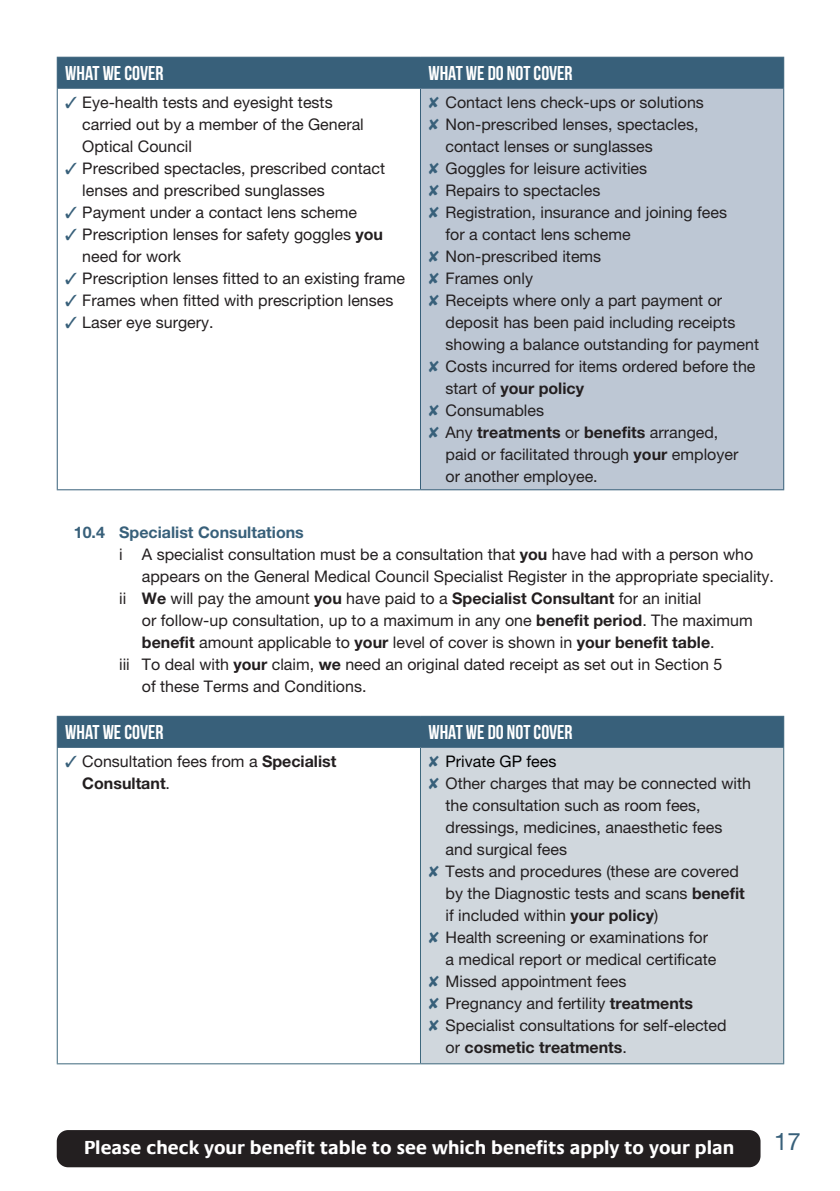
<style>
.page{position:relative;width:840px;height:1191px;background:#fff}
.page>*{position:absolute;margin:0;border:0;box-sizing:border-box;transform-origin:0 0}
.t1{font:24px "Helvetica Neue LT Std";color:#38607a}
.t2{font:700 20px "Bebas Neue";color:#fff}
.t3{font:700 19px "Praxis Com";color:#fff}
.t4{font:16px/22px "Helvetica Neue LT Std";color:#231f20}
.t5{font:700 16px "Helvetica Neue LT Std";color:#38607a}
.t6{font:16px "Helvetica Neue LT Std";color:#000}
.s1{color:#38607a}
.s2{font-weight:700}
</style>
<div class="page">
<div style="left:57px;top:1130px;width:703px;height:37px;background:#231f20;border-radius:11px"></div>
<div style="left:58px;top:58px;width:724px;height:30px;background:#38607a"></div>
<div style="left:420px;top:88px;width:363px;height:402px;background:#bdc7d4"></div>
<hr style="left:57px;top:58px;width:1px;height:30px;background:#38607a">
<hr style="left:57px;top:57px;width:363px;height:1px;background:#38607a">
<hr style="left:420px;top:58px;width:1px;height:30px;background:#38607a">
<hr style="left:420px;top:57px;width:363px;height:1px;background:#38607a">
<hr style="left:782px;top:58px;width:1px;height:30px;background:#38607a">
<hr style="left:57px;top:89px;width:1px;height:400px;background:#38607a">
<hr style="left:57px;top:88px;width:363px;height:1px;background:#38607a">
<hr style="left:57px;top:489px;width:363px;height:1px;background:#38607a">
<hr style="left:420px;top:89px;width:1px;height:400px;background:#38607a">
<hr style="left:420px;top:88px;width:363px;height:1px;background:#38607a">
<hr style="left:782px;top:89px;width:1px;height:400px;background:#38607a">
<hr style="left:420px;top:489px;width:363px;height:1px;background:#38607a">
<div style="left:58px;top:717px;width:724px;height:30px;background:#38607a"></div>
<div style="left:420px;top:747px;width:363px;height:316px;background:#d0d7dd"></div>
<hr style="left:57px;top:748px;width:1px;height:315px;background:#3e687d">
<hr style="left:57px;top:1063px;width:363px;height:1px;background:#3e687d">
<hr style="left:420px;top:748px;width:1px;height:315px;background:#3e687d">
<hr style="left:782px;top:748px;width:1px;height:315px;background:#3e687d">
<hr style="left:420px;top:1063px;width:363px;height:1px;background:#3e687d">
<hr style="left:57px;top:717px;width:1px;height:30px;background:#38607a">
<hr style="left:57px;top:716px;width:363px;height:1px;background:#38607a">
<hr style="left:420px;top:717px;width:1px;height:30px;background:#38607a">
<hr style="left:420px;top:716px;width:363px;height:1px;background:#38607a">
<hr style="left:782px;top:717px;width:1px;height:30px;background:#38607a">
<hr style="left:57px;top:747px;width:363px;height:1px;background:#38607a">
<hr style="left:420px;top:747px;width:363px;height:1px;background:#38607a">
<p class="t2" style="left:65px;top:62px;width:100px">WHAT WE COVER</p>
<p class="t2" style="left:428px;top:62px;width:146px">WHAT WE DO NOT COVER</p>
<p class="t4" style="left:82px;top:91px;width:283px;text-indent:-17px"><span class="s1">✓</span> Eye-health tests and eyesight tests carried out by a member of the General<br>Optical Council</p>
<p class="t4" style="left:82px;top:157px;width:304px;text-indent:-17px"><span class="s1">✓</span> Prescribed spectacles, prescribed contact lenses and prescribed sunglasses</p>
<p class="t4" style="left:65px;top:201px;width:293px"><span class="s1">✓</span> Payment under a contact lens scheme</p>
<p class="t4" style="left:82px;top:223px;width:302px;text-indent:-17px"><span class="s1">✓</span> Prescription lenses for safety goggles <span class="s2">you </span>need for work</p>
<p class="t4" style="left:65px;top:267px;width:341px"><span class="s1">✓</span> Prescription lenses fitted to an existing frame</p>
<p class="t4" style="left:65px;top:289px;width:329px"><span class="s1">✓</span> Frames when fitted with prescription lenses</p>
<p class="t4" style="left:65px;top:311px;width:150px"><span class="s1">✓</span> Laser eye surgery.</p>
<p class="t4" style="left:428px;top:91px;width:277px"><span class="s1">✘</span> Contact lens check-ups or solutions</p>
<p class="t4" style="left:445px;top:113px;width:254px;text-indent:-17px"><span class="s1">✘</span> Non-prescribed lenses, spectacles, contact lenses or sunglasses</p>
<p class="t4" style="left:428px;top:157px;width:220px"><span class="s1">✘</span> Goggles for leisure activities</p>
<p class="t4" style="left:428px;top:179px;width:173px"><span class="s1">✘</span> Repairs to spectacles</p>
<p class="t4" style="left:445px;top:201px;width:283px;text-indent:-17px"><span class="s1">✘</span> Registration, insurance and joining fees for a contact lens scheme</p>
<p class="t4" style="left:428px;top:245px;width:174px"><span class="s1">✘</span> Non-prescribed items</p>
<p class="t4" style="left:428px;top:267px;width:106px"><span class="s1">✘</span> Frames only</p>
<p class="t4" style="left:445px;top:289px;width:315px;text-indent:-17px"><span class="s1">✘</span> Receipts where only a part payment or deposit has been paid including receipts showing a balance outstanding for payment</p>
<p class="t4" style="left:445px;top:355px;width:311px;text-indent:-17px"><span class="s1">✘</span> Costs incurred for items ordered before the start of <span class="s2">your policy</span></p>
<p class="t4" style="left:428px;top:399px;width:117px"><span class="s1">✘</span> Consumables</p>
<p class="t4" style="left:445px;top:421px;width:294px;text-indent:-17px"><span class="s1">✘</span> Any <span class="s2">treatments</span> or <span class="s2">benefits</span> arranged, paid or facilitated through <span class="s2">your</span> employer or another employee.</p>
<p class="t5" style="left:74px;top:522px;width:231px">10.4 Specialist Consultations</p>
<p class="t4" style="left:142px;top:543px;width:633px;text-indent:-23px">i A specialist consultation must be a consultation that <span class="s2">you</span> have had with a person who appears on the General Medical Council Specialist Register in the appropriate speciality.</p>
<p class="t4" style="left:142px;top:587px;width:612px;text-indent:-23px">ii <span class="s2">We</span> will pay the amount <span class="s2">you</span> have paid to a <span class="s2">Specialist Consultant</span> for an initial<br>or follow‑up consultation, up to a maximum in any one <span class="s2">benefit period</span>. The maximum <span class="s2">benefit</span> amount applicable to <span class="s2">your</span> level of cover is shown in <span class="s2">your benefit table</span>.</p>
<p class="t4" style="left:142px;top:653px;width:581px;text-indent:-23px">iii To deal with <span class="s2">your</span> claim, <span class="s2">we</span> need an original dated receipt as set out in Section 5 of these Terms and Conditions.</p>
<p class="t2" style="left:65px;top:721px;width:100px">WHAT WE COVER</p>
<p class="t2" style="left:428px;top:721px;width:146px">WHAT WE DO NOT COVER</p>
<p class="t4" style="left:82px;top:750px;width:255px;text-indent:-17px"><span class="s1">✓</span> Consultation fees from a <span class="s2">Specialist<br>Consultant</span>.</p>
<p class="t6" style="left:428px;top:751px;width:129px"><span class="s1">✘</span> Private GP fees</p>
<p class="t4" style="left:445px;top:772px;width:307px;text-indent:-17px"><span class="s1">✘</span> Other charges that may be connected with the consultation such as room fees, dressings, medicines, anaesthetic fees and surgical fees</p>
<p class="t4" style="left:445px;top:860px;width:301px;text-indent:-17px"><span class="s1">✘</span> Tests and procedures (these are covered by the Diagnostic tests and scans <span class="s2">benefit </span>if included within <span class="s2">your policy</span>)</p>
<p class="t4" style="left:445px;top:926px;width:272px;text-indent:-17px"><span class="s1">✘</span> Health screening or examinations for a medical report or medical certificate</p>
<p class="t4" style="left:428px;top:970px;width:199px"><span class="s1">✘</span> Missed appointment fees</p>
<p class="t4" style="left:428px;top:992px;width:266px"><span class="s1">✘</span> Pregnancy and fertility <span class="s2">treatments</span></p>
<p class="t4" style="left:445px;top:1014px;width:282px;text-indent:-17px"><span class="s1">✘</span> Specialist consultations for self-elected or <span class="s2">cosmetic treatments</span>.</p>
<p class="t3" style="left:84px;top:1135px;width:651px">Please check your benefit table to see which benefits apply to your plan</p>
<p class="t1" style="left:773px;top:1127px;width:28px">17</p>
</div>
